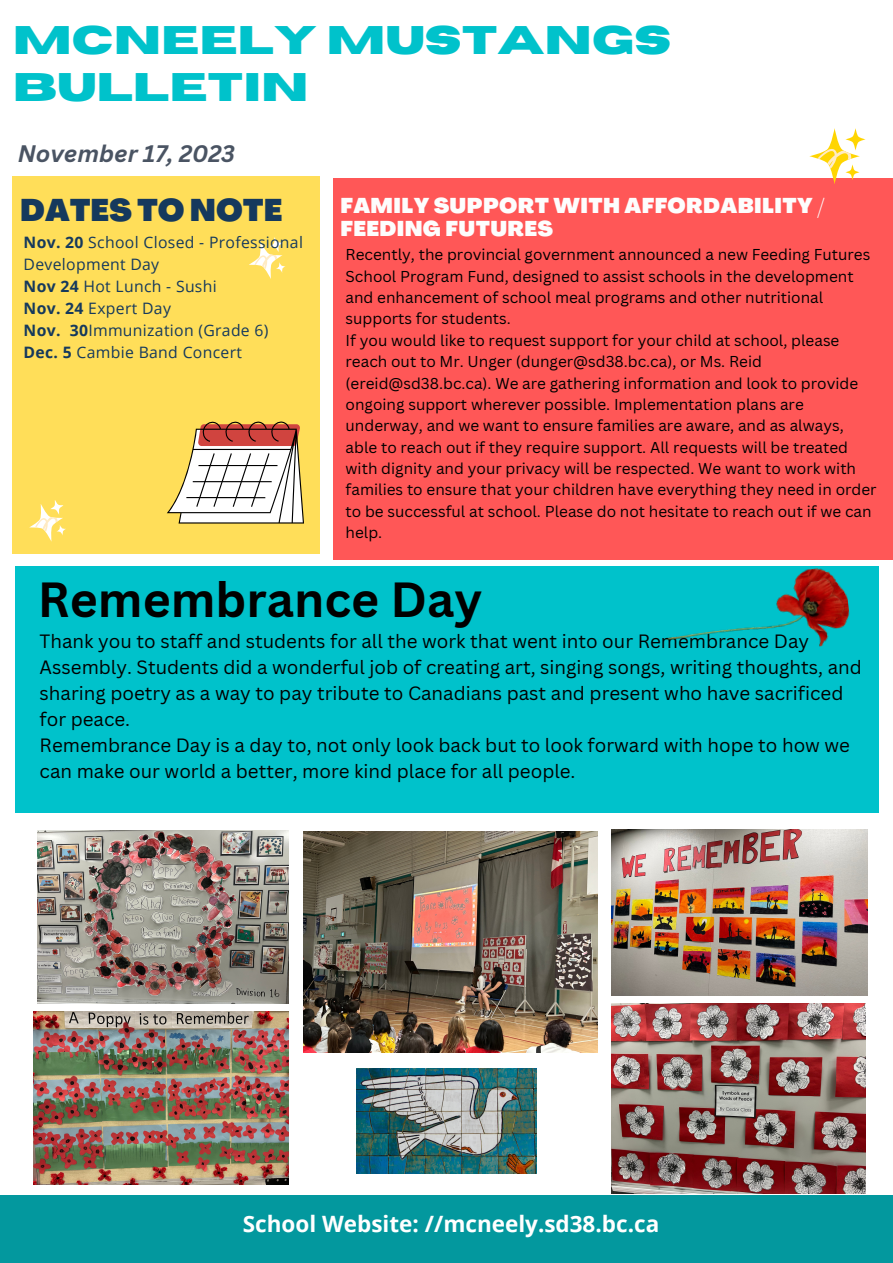
<style>
.page{position:relative;width:893px;height:1263px;background:#fff}
.page>*{position:absolute;margin:0;border:0;box-sizing:border-box;transform-origin:0 0}
.t1{font:700 48px "Canva Sans";color:#000}
.t2{font:700 39.75px/47.2px "Horizon";color:#00c2cb}
.t3{font:900 30.75px "Agrandir";color:#15395d}
.t4{font:italic 700 23.25px "Canva Sans";color:#4a5463}
.t5{font:700 22.5px "Open Sans";color:#fff}
.t6{font:900 21px/23.1px "Agrandir";letter-spacing:.02em;color:#fdfdfd}
.t7{font:18.75px/25.9px "Canva Sans";color:#000}
.t8{font:15.75px/21.9px "Open Sans";letter-spacing:.02em;color:#15395d}
.t9{font:15.38px/21.4px "Canva Sans";color:#000}
.s1{font-weight:700}
</style>
<div class="page">
<div style="left:15px;top:566px;width:863px;height:247px;background:#00c2cb"></div>
<div style="left:12px;top:176px;width:308px;height:378px;background:#ffde59"></div>
<div style="left:333px;top:178px;width:560px;height:381px;background:#ff5757"></div>
<svg style="left:809px;top:128px;width:56px;height:56px"></svg>
<div style="left:0;top:1195px;width:893px;height:68px;background:#03989e"></div>
<svg style="left:249px;top:237px;width:37px;height:42px"></svg>
<svg style="left:29px;top:500px;width:37px;height:42px"></svg>
<svg style="left:167px;top:421px;width:137px;height:102px"></svg>
<img style="left:665px;top:568px;width:185px;height:79px">
<img style="left:612px;top:829px;width:255px;height:166px">
<img style="left:38px;top:830px;width:250px;height:174px">
<img style="left:612px;top:1004px;width:253px;height:189px">
<img style="left:33px;top:1012px;width:255px;height:172px">
<img style="left:303px;top:832px;width:294px;height:220px">
<img style="left:357px;top:1069px;width:180px;height:104px">
<p class="t2" style="left:13px;top:18px;width:660px">MCNEELY MUSTANGS<br>BULLETIN</p>
<p class="t4" style="left:18px;top:137px;width:219px">November 17, 2023</p>
<p class="t3" style="left:20px;top:198px;width:263px">DATES TO NOTE</p>
<p class="t8" style="left:24px;top:231px;width:281px"><span class="s1">Nov. 20</span> School Closed - Professional<br>Development Day</p>
<p class="t8" style="left:24px;top:275px;width:195px"><span class="s1">Nov 24</span> Hot Lunch - Sushi</p>
<p class="t8" style="left:24px;top:297px;width:149px"><span class="s1">Nov. 24</span> Expert Day</p>
<p class="t8" style="left:24px;top:319px;width:246px"><span class="s1">Nov. 30</span>Immunization (Grade 6)</p>
<p class="t8" style="left:24px;top:341px;width:220px"><span class="s1">Dec. 5</span> Cambie Band Concert</p>
<p class="t6" style="left:340px;top:196px;width:486px">FAMILY SUPPORT WITH AFFORDABILITY /<br>FEEDING FUTURES</p>
<p class="t9" style="left:345px;top:244px;width:526px">Recently, the provincial government announced a new Feeding Futures School Program Fund, designed to assist schools in the development and enhancement of school meal programs and other nutritional supports for students.</p>
<p class="t9" style="left:345px;top:329px;width:532px">If you would like to request support for your child at school, please reach out to Mr. Unger (dunger@sd38.bc.ca), or Ms. Reid (ereid@sd38.bc.ca). We are gathering information and look to provide ongoing support wherever possible. Implementation plans are underway, and we want to ensure families are aware, and as always, able to reach out if they require support. All requests will be treated with dignity and your privacy will be respected. We want to work with families to ensure that your children have everything they need in order to be successful at school. Please do not hesitate to reach out if we can help.</p>
<p class="t1" style="left:38px;top:565px;width:446px">Remembrance Day</p>
<p class="t7" style="left:40px;top:628px;width:824px">Thank you to staff and students for all the work that went into our Remembrance Day Assembly. Students did a wonderful job of creating art, singing songs, writing thoughts, and sharing poetry as a way to pay tribute to Canadians past and present who have sacrificed for peace.</p>
<p class="t7" style="left:40px;top:732px;width:812px">Remembrance Day is a day to, not only look back but to look forward with hope to how we can make our world a better, more kind place for all people.</p>
<p class="t5" style="left:243px;top:1207px;width:418px">School Website: //mcneely.sd38.bc.ca</p>
</div>
